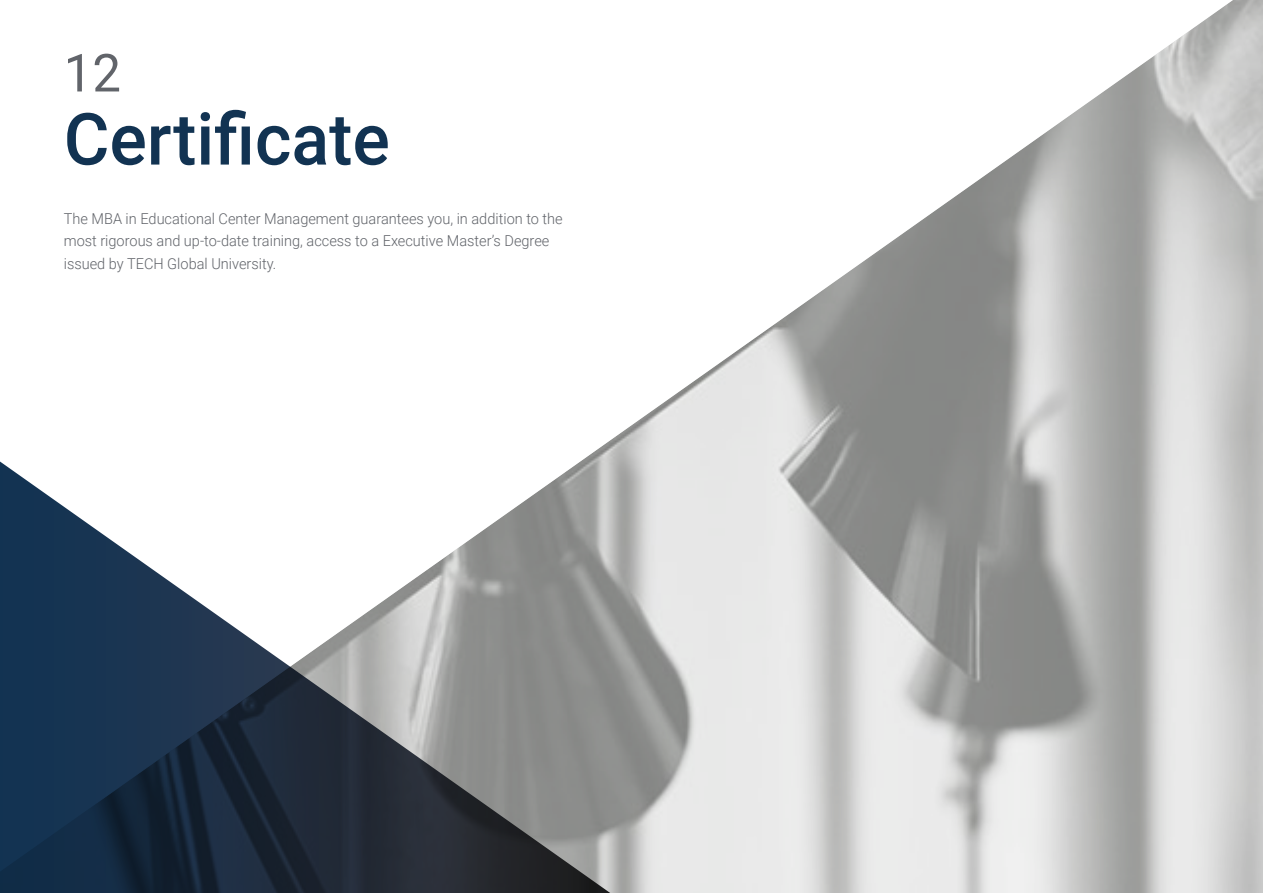
<style>
.page{position:relative;width:1263px;height:893px;background:#fff}
.page>*{position:absolute;margin:0;border:0;box-sizing:border-box;transform-origin:0 0}
.t1{font:500 72px "Roboto";color:#123352}
.t2{font:52.5px "Roboto";color:#61646a}
.t3{font:300 15px/22.5px "Roboto";color:#61646a}
</style>
<div class="page">
<img style="left:602px;top:0;width:661px;height:893px">
<svg style="left:0;top:446px;width:640px;height:447px"></svg>
<h2 class="t2" style="left:64px;top:36px;width:59px">12</h2>
<h1 class="t1" style="left:64px;top:89px;width:328px">Certificate</h1>
<p class="t3" style="left:64px;top:207px;width:500px">The MBA in Educational Center Management guarantees you, in addition to the most rigorous and up-to-date training, access to a Executive Master’s Degree issued by TECH Global University.</p>
</div>
